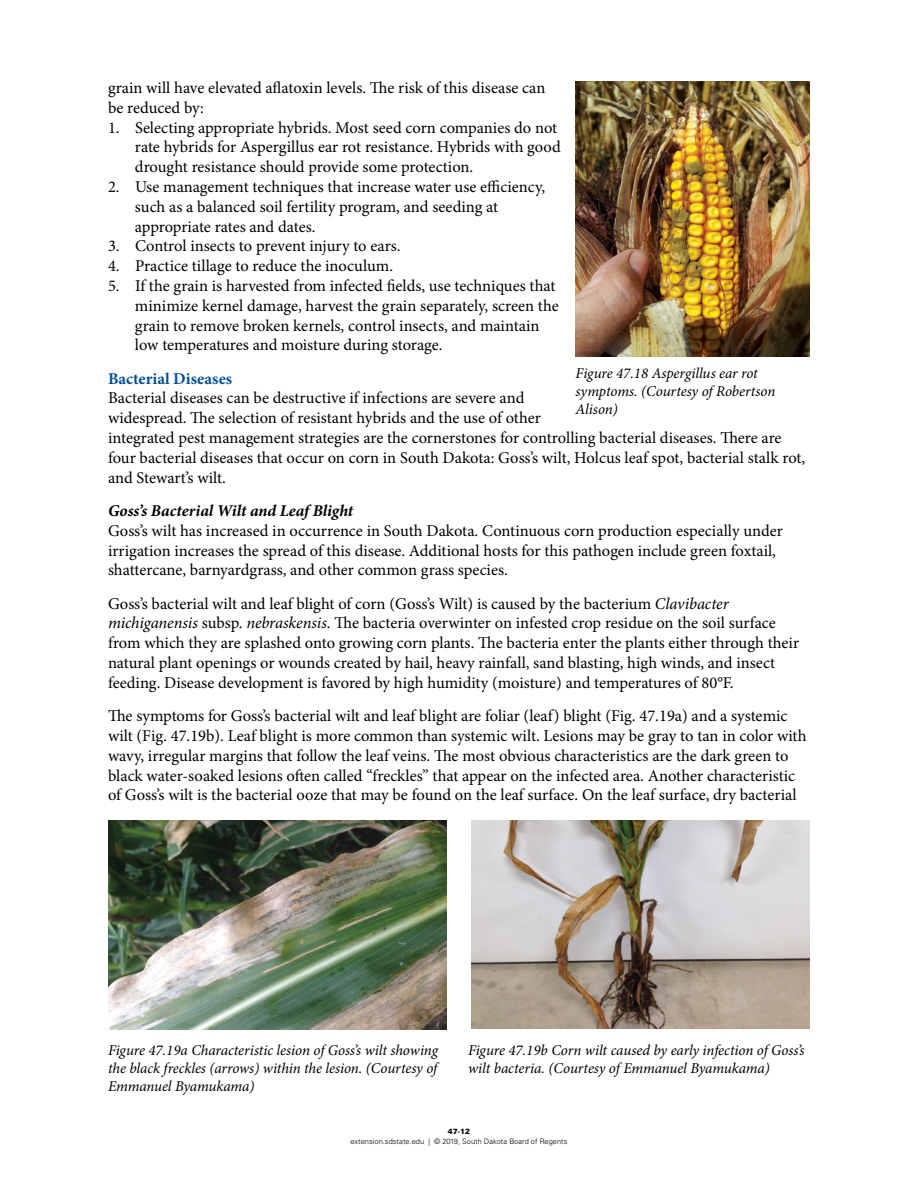
<style>
.page{position:relative;width:918px;height:1188px;background:#fff}
.page>*{position:absolute;margin:0;border:0;box-sizing:border-box;transform-origin:0 0}
.t1{font:16.5px/19.8px "Minion Pro";color:#000}
.t2{font:italic 700 16.5px "Minion Pro";letter-spacing:-.005em;color:#000}
.t3{font:700 16.5px "Minion Pro";color:#004e95}
.t4{font:italic 15px/18px "Minion Pro";letter-spacing:-.01em;color:#000}
.t5{font:300 7.5px "Univers";color:#000}
.t6{font:900 7.5px "Univers";color:#000}
.s1{font-style:italic}
</style>
<div class="page">
<img style="left:575px;top:81px;width:235px;height:276px">
<img style="left:108px;top:820px;width:338px;height:210px">
<img style="left:472px;top:820px;width:338px;height:208px">
<p class="t1" style="left:108px;top:78px;width:439px">grain will have elevated aflatoxin levels. The risk of this disease can be reduced by:</p>
<p class="t1" style="left:135px;top:118px;width:427px;text-indent:-27px">1. Selecting appropriate hybrids. Most seed corn companies do not rate hybrids for Aspergillus ear rot resistance. Hybrids with good drought resistance should provide some protection.</p>
<p class="t1" style="left:135px;top:177px;width:412px;text-indent:-27px">2. Use management techniques that increase water use efficiency, such as a balanced soil fertility program, and seeding at appropriate rates and dates.</p>
<p class="t1" style="left:108px;top:236px;width:294px">3. Control insects to prevent injury to ears.</p>
<p class="t1" style="left:108px;top:256px;width:287px">4. Practice tillage to reduce the inoculum.</p>
<p class="t1" style="left:135px;top:276px;width:425px;text-indent:-27px">5. If the grain is harvested from infected fields, use techniques that minimize kernel damage, harvest the grain separately, screen the grain to remove broken kernels, control insects, and maintain low temperatures and moisture during storage.</p>
<p class="t4" style="left:576px;top:364px;width:201px">Figure 47.18 Aspergillus ear rot symptoms. (Courtesy of Robertson<br>Alison)</p>
<p class="t3" style="left:108px;top:367px;width:126px">Bacterial Diseases</p>
<p class="t1" style="left:108px;top:388px;width:699px">Bacterial diseases can be destructive if infections are severe and<br>widespread. The selection of resistant hybrids and the use of other<br>integrated pest management strategies are the cornerstones for controlling bacterial diseases. There are four bacterial diseases that occur on corn in South Dakota: Goss’s wilt, Holcus leaf spot, bacterial stalk rot, and Stewart’s wilt.</p>
<p class="t2" style="left:108px;top:499px;width:247px">Goss’s Bacterial Wilt and Leaf Blight</p>
<p class="t1" style="left:108px;top:521px;width:676px">Goss’s wilt has increased in occurrence in South Dakota. Continuous corn production especially under irrigation increases the spread of this disease. Additional hosts for this pathogen include green foxtail, shattercane, barnyardgrass, and other common grass species.</p>
<p class="t1" style="left:108px;top:594px;width:693px">Goss’s bacterial wilt and leaf blight of corn (Goss’s Wilt) is caused by the bacterium <span class="s1">Clavibacter michiganensis</span> subsp. <span class="s1">nebraskensis</span>. The bacteria overwinter on infested crop residue on the soil surface from which they are splashed onto growing corn plants. The bacteria enter the plants either through their natural plant openings or wounds created by hail, heavy rainfall, sand blasting, high winds, and insect feeding. Disease development is favored by high humidity (moisture) and temperatures of 80°F.</p>
<p class="t1" style="left:108px;top:706px;width:700px">The symptoms for Goss’s bacterial wilt and leaf blight are foliar (leaf) blight (Fig. 47.19a) and a systemic wilt (Fig. 47.19b). Leaf blight is more common than systemic wilt. Lesions may be gray to tan in color with wavy, irregular margins that follow the leaf veins. The most obvious characteristics are the dark green to black water-soaked lesions often called “freckles” that appear on the infected area. Another characteristic of Goss’s wilt is the bacterial ooze that may be found on the leaf surface. On the leaf surface, dry bacterial</p>
<p class="t4" style="left:108px;top:1041px;width:332px;text-align:justify">Figure 47.19a Characteristic lesion of Goss’s wilt showing the black freckles (arrows) within the lesion. (Courtesy of Emmanuel Byamukama)</p>
<p class="t4" style="left:468px;top:1041px;width:338px">Figure 47.19b Corn wilt caused by early infection of Goss’s wilt bacteria. (Courtesy of Emmanuel Byamukama)</p>
<p class="t6" style="left:448px;top:1126px;width:24px">47-12</p>
<p class="t5" style="left:351px;top:1137px;width:218px">extension.sdstate.edu | © 2019, South Dakota Board of Regents</p>
</div>
